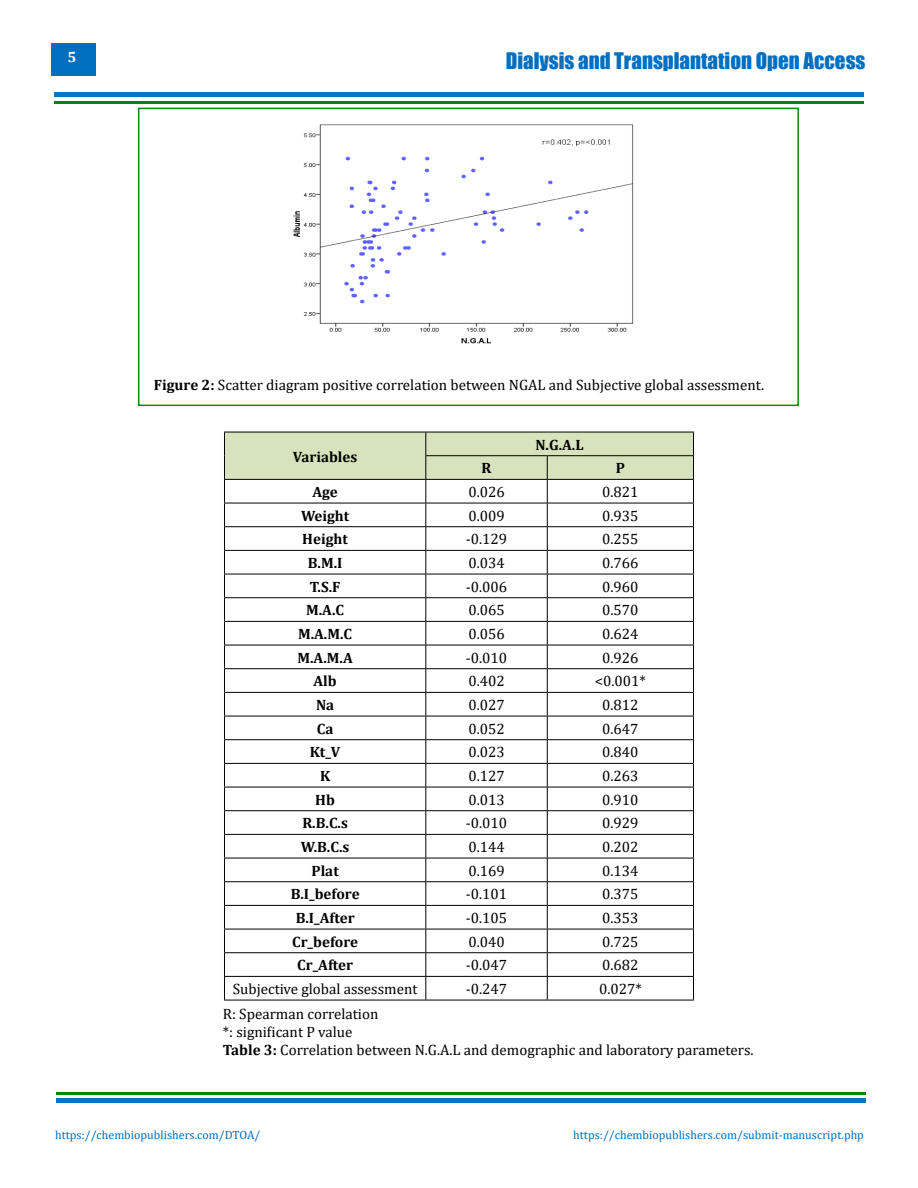
<style>
.page{position:relative;width:918px;height:1188px;background:#fff}
.page>*{position:absolute;margin:0;border:0;box-sizing:border-box;transform-origin:0 0}
.t1{font:21px "Impact";color:#006fc0}
.t2{font:15px/18px "Cambria";color:#000}
.t3{font:700 15px "Cambria";color:#000}
.t4{font:700 15px "Cambria";color:#fff}
.t5{font:12px "Cambria";color:#006fc0}
.s1{font-weight:700}
</style>
<div class="page">
<div style="left:51px;top:43px;width:45px;height:33px;background:#006fc0"></div>
<div style="left:54px;top:92px;width:810px;height:5px;background:#0b75c2"></div>
<hr style="left:56px;top:1098px;width:810px;height:4px;background:#0b75c2">
<hr style="left:54px;top:101px;width:810px;height:2px;background:#007f01">
<hr style="left:56px;top:1092px;width:810px;height:2px;background:#007f01">
<img style="left:293px;top:124px;width:341px;height:220px">
<svg style="left:224px;top:432px;width:470px;height:568px"></svg>
<hr style="left:224px;top:1000px;width:202px;height:1px;background:#000">
<hr style="left:426px;top:1000px;width:121px;height:1px;background:#000">
<hr style="left:547px;top:1000px;width:147px;height:1px;background:#000">
<div style="left:138px;top:108px;width:661px;height:298px;border:2px solid #007f01"></div>
<p class="t4" style="left:68px;top:47px;width:10px">5</p>
<h1 class="t1" style="left:506px;top:45px;width:361px">Dialysis and Transplantation Open Access</h1>
<p class="t2" style="left:154px;top:375px;width:612px"><span class="s1">Figure 2:</span> Scatter diagram positive correlation between NGAL and Subjective global assessment.</p>
<p class="t3" style="left:293px;top:446px;width:66px">Variables</p>
<p class="t3" style="left:536px;top:434px;width:50px">N.G.A.L</p>
<p class="t3" style="left:482px;top:458px;width:11px">R</p>
<p class="t3" style="left:616px;top:458px;width:11px">P</p>
<p class="t3" style="left:312px;top:481px;width:27px">Age</p>
<p class="t2" style="left:468px;top:483px;width:38px">0.026</p>
<p class="t2" style="left:602px;top:483px;width:38px">0.821</p>
<p class="t3" style="left:301px;top:505px;width:50px">Weight</p>
<p class="t2" style="left:468px;top:507px;width:38px">0.009</p>
<p class="t2" style="left:602px;top:507px;width:38px">0.935</p>
<p class="t3" style="left:302px;top:529px;width:47px">Height</p>
<p class="t2" style="left:466px;top:530px;width:43px">-0.129</p>
<p class="t2" style="left:602px;top:530px;width:38px">0.255</p>
<p class="t3" style="left:308px;top:552px;width:36px">B.M.I</p>
<p class="t2" style="left:468px;top:554px;width:38px">0.034</p>
<p class="t2" style="left:602px;top:554px;width:38px">0.766</p>
<p class="t3" style="left:310px;top:576px;width:32px">T.S.F</p>
<p class="t2" style="left:466px;top:578px;width:43px">-0.006</p>
<p class="t2" style="left:602px;top:578px;width:38px">0.960</p>
<p class="t3" style="left:306px;top:600px;width:40px">M.A.C</p>
<p class="t2" style="left:468px;top:601px;width:38px">0.065</p>
<p class="t2" style="left:602px;top:601px;width:38px">0.570</p>
<p class="t3" style="left:298px;top:623px;width:56px">M.A.M.C</p>
<p class="t2" style="left:468px;top:625px;width:38px">0.056</p>
<p class="t2" style="left:602px;top:625px;width:38px">0.624</p>
<p class="t3" style="left:297px;top:647px;width:57px">M.A.M.A</p>
<p class="t2" style="left:466px;top:649px;width:43px">-0.010</p>
<p class="t2" style="left:602px;top:649px;width:38px">0.926</p>
<p class="t3" style="left:314px;top:671px;width:25px">Alb</p>
<p class="t2" style="left:468px;top:672px;width:38px">0.402</p>
<p class="t2" style="left:595px;top:672px;width:53px">&lt;0.001*</p>
<p class="t3" style="left:316px;top:694px;width:20px">Na</p>
<p class="t2" style="left:468px;top:696px;width:38px">0.027</p>
<p class="t2" style="left:602px;top:696px;width:38px">0.812</p>
<p class="t3" style="left:317px;top:718px;width:18px">Ca</p>
<p class="t2" style="left:468px;top:720px;width:38px">0.052</p>
<p class="t2" style="left:602px;top:720px;width:38px">0.647</p>
<p class="t3" style="left:310px;top:742px;width:32px">Kt_V</p>
<p class="t2" style="left:468px;top:743px;width:38px">0.023</p>
<p class="t2" style="left:602px;top:743px;width:38px">0.840</p>
<p class="t3" style="left:320px;top:765px;width:12px">K</p>
<p class="t2" style="left:468px;top:767px;width:38px">0.127</p>
<p class="t2" style="left:602px;top:767px;width:38px">0.263</p>
<p class="t3" style="left:315px;top:789px;width:21px">Hb</p>
<p class="t2" style="left:468px;top:791px;width:38px">0.013</p>
<p class="t2" style="left:602px;top:791px;width:38px">0.910</p>
<p class="t3" style="left:302px;top:813px;width:47px">R.B.C.s</p>
<p class="t2" style="left:466px;top:814px;width:43px">-0.010</p>
<p class="t2" style="left:602px;top:814px;width:38px">0.929</p>
<p class="t3" style="left:301px;top:836px;width:50px">W.B.C.s</p>
<p class="t2" style="left:468px;top:838px;width:38px">0.144</p>
<p class="t2" style="left:602px;top:838px;width:38px">0.202</p>
<p class="t3" style="left:311px;top:860px;width:29px">Plat</p>
<p class="t2" style="left:468px;top:862px;width:38px">0.169</p>
<p class="t2" style="left:602px;top:862px;width:38px">0.134</p>
<p class="t3" style="left:291px;top:884px;width:70px">B.I_before</p>
<p class="t2" style="left:466px;top:885px;width:43px">-0.101</p>
<p class="t2" style="left:602px;top:885px;width:38px">0.375</p>
<p class="t3" style="left:296px;top:907px;width:60px">B.I_After</p>
<p class="t2" style="left:466px;top:909px;width:43px">-0.105</p>
<p class="t2" style="left:602px;top:909px;width:38px">0.353</p>
<p class="t3" style="left:292px;top:931px;width:68px">Cr_before</p>
<p class="t2" style="left:468px;top:933px;width:38px">0.040</p>
<p class="t2" style="left:602px;top:933px;width:38px">0.725</p>
<p class="t3" style="left:297px;top:955px;width:57px">Cr_After</p>
<p class="t2" style="left:466px;top:956px;width:43px">-0.047</p>
<p class="t2" style="left:602px;top:956px;width:38px">0.682</p>
<p class="t2" style="left:233px;top:980px;width:186px">Subjective global assessment</p>
<p class="t2" style="left:466px;top:980px;width:43px">-0.247</p>
<p class="t2" style="left:599px;top:980px;width:44px">0.027*</p>
<p class="t2" style="left:223px;top:1005px;width:532px">R: Spearman correlation<br>*: significant P value<br><span class="s1">Table 3:</span> Correlation between N.G.A.L and demographic and laboratory parameters.</p>
<p class="t5" style="left:55px;top:1128px;width:207px">https://chembiopublishers.com/DTOA/</p>
<p class="t5" style="left:573px;top:1128px;width:292px">https://chembiopublishers.com/submit-manuscript.php</p>
</div>
